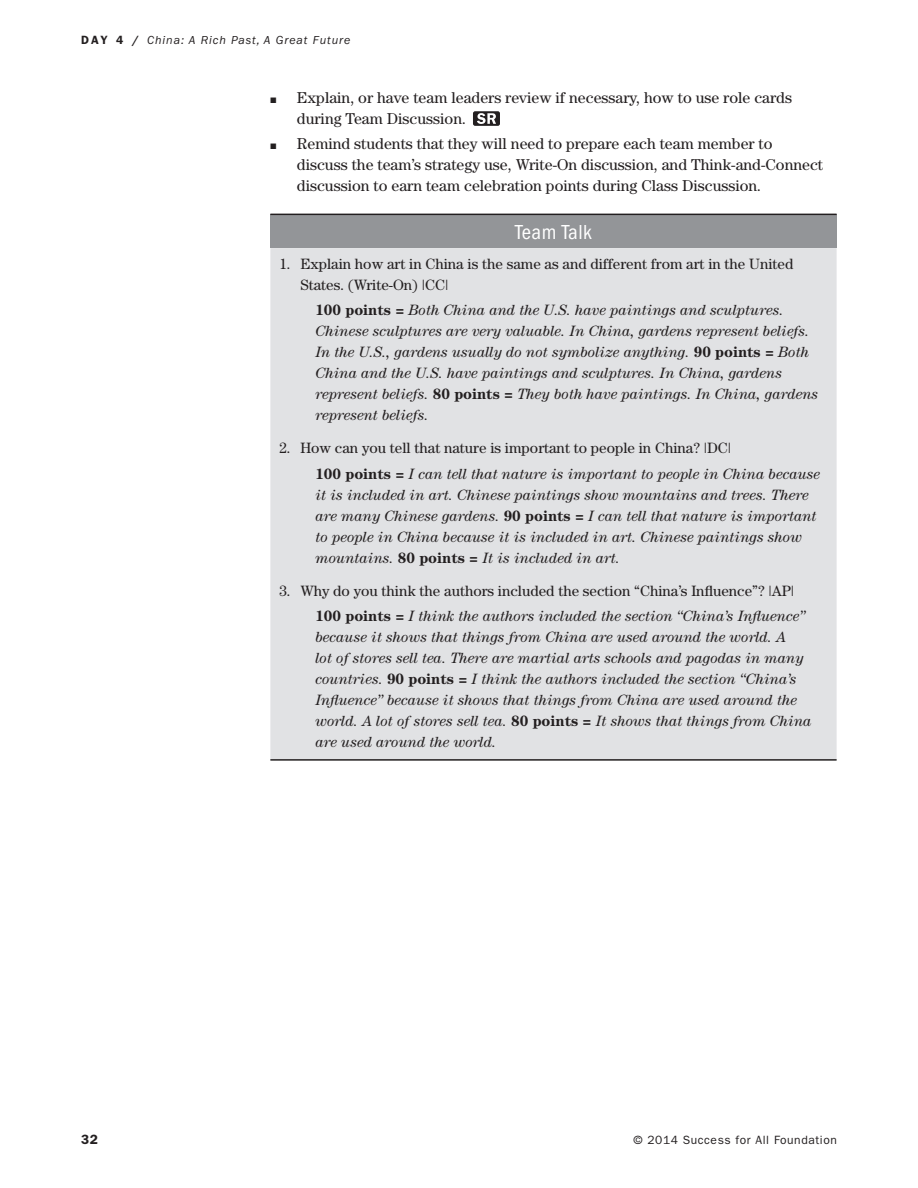
<style>
.page{position:relative;width:918px;height:1188px;background:#fff}
.page>*{position:absolute;margin:0;border:0;box-sizing:border-box;transform-origin:0 0}
.t1{font:condensed 21px "Franklin Gothic";letter-spacing:.025em;color:#fff}
.t2{font:15.75px/21px "Century";color:#231f20}
.t3{font:italic 15px/21px "Century";color:#231f20}
.t4{font:15px/25.5px "Century";color:#231f20}
.t5{font:600 13.5px "Franklin Gothic";color:#231f20}
.t6{font:italic 12px "Franklin Gothic";letter-spacing:.075em;color:#231f20}
.t7{font:12px "Franklin Gothic";letter-spacing:.05em;color:#231f20}
.s1{font-weight:600;font-style:normal}
.s2{font-weight:700;font-style:normal}
.s3{font-weight:700}
.s4{font-style:italic}
</style>
<div class="page">
<div style="left:270px;top:214px;width:567px;height:34px;background:#939598"></div>
<div style="left:270px;top:248px;width:567px;height:511px;background:#e1e2e4"></div>
<hr style="left:270px;top:214px;width:567px;height:1px;background:#231f20">
<hr style="left:270px;top:759px;width:567px;height:2px;background:#231f20">
<div style="left:473px;top:111px;width:27px;height:15px;background:#eeeded"></div>
<div style="left:473px;top:111px;width:27px;height:15px;background:#231f20;border-radius:2px"></div>
<svg style="left:477px;top:113px;width:19px;height:11px"></svg>
<p class="t6" style="left:81px;top:33px;width:271px"><span class="s1">DAY 4 /</span> China: A Rich Past, A Great Future</p>
<p class="t2" style="left:297px;top:86px;width:497px">Explain, or have team leaders review if necessary, how to use role cards during Team Discussion.</p>
<p class="t2" style="left:297px;top:133px;width:528px">Remind students that they will need to prepare each team member to discuss the team’s strategy use, Write‑On discussion, and Think‑and‑Connect discussion to earn team celebration points during Class Discussion.</p>
<h1 class="t1" style="left:515px;top:220px;width:78px">Team Talk</h1>
<p class="t4" style="left:300px;top:253px;width:495px;line-height:21px;text-indent:-21px">1. Explain how art in China is the same as and different from art in the United<br>States. (Write‑On) |CC|</p>
<p class="t3" style="left:315px;top:300px;width:504px"><span class="s2">100 points =</span> Both China and the U.S. have paintings and sculptures.<br>Chinese sculptures are very valuable. In China, gardens represent beliefs.<br>In the U.S., gardens usually do not symbolize anything. <span class="s2">90 points =</span> Both China and the U.S. have paintings and sculptures. In China, gardens represent beliefs. <span class="s2">80 points =</span> They both have paintings. In China, gardens represent beliefs.</p>
<p class="t4" style="left:315px;top:435px;width:506px;text-indent:-36px">2. How can you tell that nature is important to people in China? |DC|<br><span class="s3">100 points =</span> <span class="s4">I can tell that nature is important to people in China because</span></p>
<p class="t3" style="left:315px;top:484px;width:503px">it is included in art. Chinese paintings show mountains and trees. There are many Chinese gardens. <span class="s2">90 points =</span> I can tell that nature is important to people in China because it is included in art. Chinese paintings show mountains. <span class="s2">80 points =</span> It is included in art.</p>
<p class="t4" style="left:315px;top:578px;width:491px;text-indent:-36px">3. Why do you think the authors included the section “China’s Influence”? |AP|<br><span class="s3">100 points =</span> <span class="s4">I think the authors included the section “China’s Influence”</span></p>
<p class="t3" style="left:315px;top:626px;width:498px">because it shows that things from China are used around the world. A<br>lot of stores sell tea. There are martial arts schools and pagodas in many countries. <span class="s2">90 points =</span> I think the authors included the section “China’s Influence” because it shows that things from China are used around the world. A lot of stores sell tea. <span class="s2">80 points =</span> It shows that things from China are used around the world.</p>
<p class="t5" style="left:81px;top:1132px;width:18px">32</p>
<p class="t7" style="left:633px;top:1133px;width:205px">© 2014 Success for All Foundation</p>
</div>
